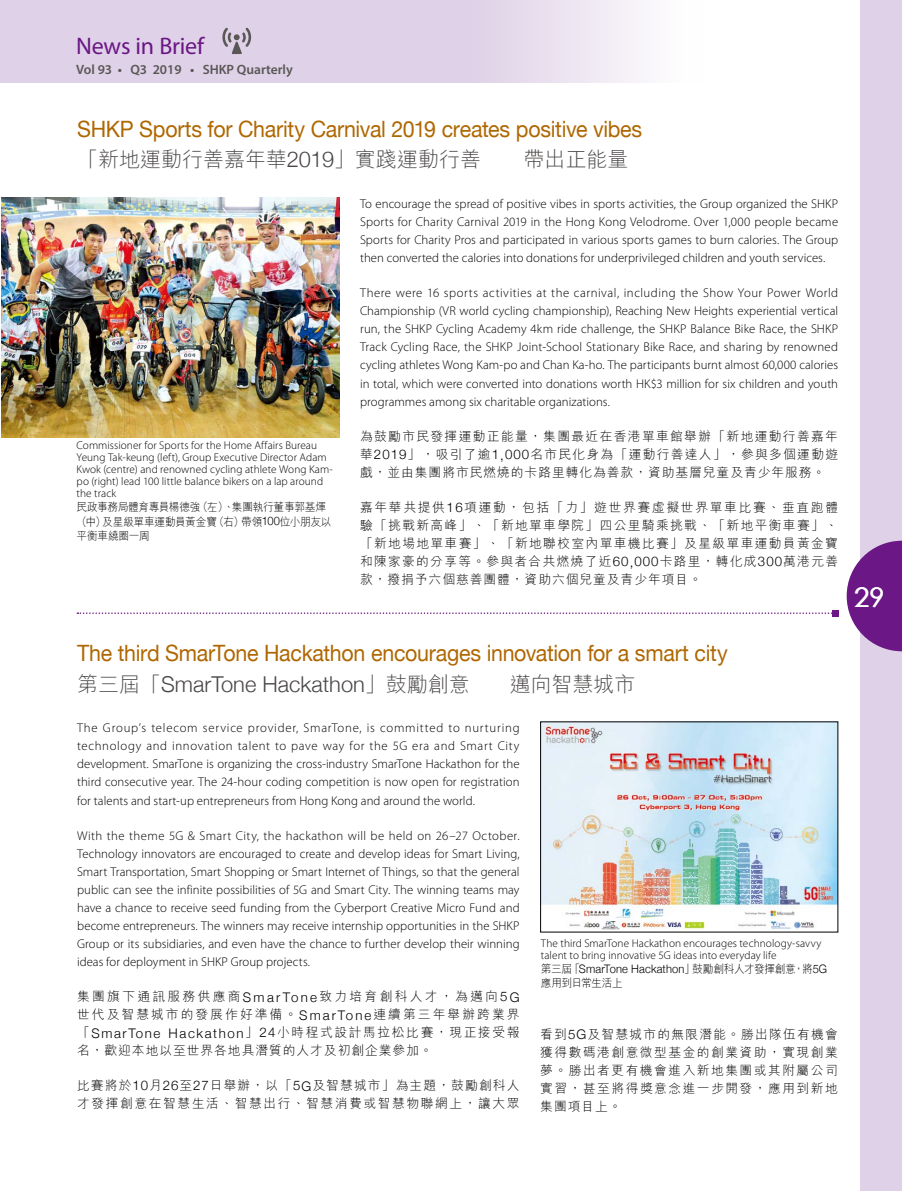
<style>
.page{position:relative;width:902px;height:1191px;background:#fff}
.page>*{position:absolute;margin:0;border:0;box-sizing:border-box;transform-origin:0 0}
.t1{font:27px "Century Gothic";color:#fff}
.t2{font:24px "Myriad Pro";letter-spacing:-.01em;color:#6b1785}
.t3{font:22.5px "Helvetica Neue";letter-spacing:-.015em;color:#af6700;scale:.95 1}
.t4{font:300 21.9px "Helvetica Neue";color:#4a4746}
.t5{font:300 21px "M Hei HK";color:#4a4746}
.t6{font:600 13.5px "Myriad Pro";color:#5a5757}
.t7{font:300 12.75px/18px "Myriad Pro";letter-spacing:.005em;color:#000;text-align:justify}
.t8{font:300 12.75px/18px "M Hei HK";letter-spacing:.1em;color:#000;text-align:justify}
.t9{font:300 12.75px/18px "M Hei HK";letter-spacing:.125em;color:#000}
.t10{font:300 11.7px "Helvetica Neue";letter-spacing:.015em;color:#000;scale:.95 1}
.t11{font:300 11.25px/12px "Myriad Pro";letter-spacing:.005em;color:#000}
.t12{font:300 11.25px/14.2px "M Hei HK";letter-spacing:-.03em;color:#000;scale:.95 1}
.s1{font-family:"Helvetica Neue";font-size:21.9px}
.s2{font-family:"Helvetica Neue";font-size:11.7px}
.s3{font-family:"Helvetica Neue";font-size:13.2px}
.s4{font-family:"M Hei HK";font-size:21px}
.s5{font-family:"M Hei HK";font-size:11.25px}
</style>
<div class="page">
<svg style="left:77px;top:610px;width:761px;height:6px"></svg>
<img style="left:542px;top:723px;width:294px;height:207px">
<img style="left:2px;top:197px;width:338px;height:240px">
<svg style="left:0;top:0;width:641px;height:83px;background:#e2d5e9"></svg>
<div style="left:860px;top:0;width:41px;height:1191px;background:#dfd1e7"></div>
<svg style="left:846px;top:541px;width:55px;height:110px"></svg>
<svg style="left:222px;top:28px;width:29px;height:26px"></svg>
<h2 class="t2" style="left:76px;top:31px;width:129px">News in Brief</h2>
<p class="t6" style="left:76px;top:61px;width:218px">Vol 93 • Q3 2019 • SHKP Quarterly</p>
<h3 class="t3" style="left:77px;top:113px;width:596px">SHKP Sports for Charity Carnival 2019 creates positive vibes</h3>
<h3 class="t5" style="left:77px;top:149px;width:405px">「新地運動行善嘉年華<span class="s1">2019</span>」實踐運動行善</h3>
<h3 class="t5" style="left:523px;top:149px;width:106px">帶出正能量</h3>
<p class="t11" style="left:77px;top:439px;width:258px">Commissioner for Sports for the Home Affairs Bureau Yeung Tak-keung (left), Group Executive Director Adam Kwok (centre) and renowned cycling athlete Wong Kam&shy;po (right) lead 100 little balance bikers on a lap around the track</p>
<p class="t12" style="left:77px;top:500px;width:270px">民政事務局體育專員楊德強（左）、集團執行董事郭基煇（中）及星級單車運動員黃金寶（右）帶領<span class="s2">100</span>位小朋友以平衡車繞圈一周</p>
<p class="t7" style="left:360px;top:195px;width:479px">To encourage the spread of positive vibes in sports activities, the Group organized the SHKP Sports for Charity Carnival 2019 in the Hong Kong Velodrome. Over 1,000 people became Sports for Charity Pros and participated in various sports games to burn calories. The Group then converted the calories into donations for underprivileged children and youth services.</p>
<p class="t7" style="left:360px;top:284px;width:479px">There were 16 sports activities at the carnival, including the Show Your Power World Championship (VR world cycling championship), Reaching New Heights experiential vertical run, the SHKP Cycling Academy 4km ride challenge, the SHKP Balance Bike Race, the SHKP Track Cycling Race, the SHKP Joint-School Stationary Bike Race, and sharing by renowned cycling athletes Wong Kam-po and Chan Ka-ho. The participants burnt almost 60,000 calories in total, which were converted into donations worth HK$3 million for six children and youth programmes among six charitable organizations.</p>
<p class="t8" style="left:360px;top:427px;width:479px">為鼓勵市民發揮運動正能量，集團最近在香港單車館舉辦「新地運動行善嘉年華<span class="s3">2019</span>」，吸引了逾<span class="s3">1,000</span>名市民化身為「運動行善達人」，參與多個運動遊戲，並由集團將市民燃燒的卡路里轉化為善款，資助基層兒童及青少年服務。</p>
<p class="t8" style="left:360px;top:498px;width:479px">嘉年華共提供<span class="s3">16</span>項運動，包括「力」遊世界賽虛擬世界單車比賽、垂直跑體驗「挑戰新高峰」、「新地單車學院」四公里騎乘挑戰、「新地平衡車賽」、「新地場地單車賽」、「新地聯校室內單車機比賽」及星級單車運動員黃金寶和陳家豪的分享等。參與者合共燃燒了近<span class="s3">60,000</span>卡路里，轉化成<span class="s3">300</span>萬港元善款，撥捐予六個慈善團體，資助六個兒童及青少年項目。</p>
<h3 class="t3" style="left:77px;top:637px;width:686px">The third SmarTone Hackathon encourages innovation for a smart city</h3>
<h3 class="t4" style="left:77px;top:666px;width:394px"><span class="s4">第三屆「</span>SmarTone Hackathon<span class="s4">」鼓勵創意</span></h3>
<h3 class="t5" style="left:509px;top:673px;width:127px">邁向智慧城市</h3>
<p class="t7" style="left:77px;top:719px;width:444px">The Group’s telecom service provider, SmarTone, is committed to nurturing technology and innovation talent to pave way for the 5G era and Smart City development. SmarTone is organizing the cross-industry SmarTone Hackathon for the third consecutive year. The 24-hour coding competition is now open for registration for talents and start-up entrepreneurs from Hong Kong and around the world.</p>
<p class="t7" style="left:77px;top:826px;width:444px">With the theme 5G &amp; Smart City, the hackathon will be held on 26–27 October.<br>Technology innovators are encouraged to create and develop ideas for Smart Living, Smart Transportation, Smart Shopping or Smart Internet of Things, so that the general public can see the infinite possibilities of 5G and Smart City. The winning teams may have a chance to receive seed funding from the Cyberport Creative Micro Fund and become entrepreneurs. The winners may receive internship opportunities in the SHKP Group or its subsidiaries, and even have the chance to further develop their winning ideas for deployment in SHKP Group projects.</p>
<p class="t8" style="left:77px;top:987px;width:444px">集團旗下通訊服務供應商<span class="s3">SmarTone</span>致力培育創科人才，為邁向<span class="s3">5G</span>世代及智慧城市的發展作好準備。<span class="s3">SmarTone</span>連續第三年舉辦跨業界「<span class="s3">SmarTone Hackathon</span>」<span class="s3">24</span>小時程式設計馬拉松比賽，現正接受報名，歡迎本地以至世界各地具潛質的人才及初創企業參加。</p>
<p class="t9" style="left:77px;top:1076px;width:444px">比賽將於<span class="s3">10</span>月<span class="s3">26</span>至<span class="s3">27</span>日舉辦，以「<span class="s3">5G</span>及智慧城市」為主題，鼓勵創科人才發揮創意在智慧生活、智慧出行、智慧消費或智慧物聯網上，讓大眾</p>
<p class="t11" style="left:541px;top:937px;width:282px">The third SmarTone Hackathon encourages technology-savvy talent to bring innovative 5G ideas into everyday life</p>
<p class="t10" style="left:541px;top:959px;width:303px"><span class="s5">第三屆「</span>SmarTone Hackathon<span class="s5">」鼓勵創科人才發揮創意，將</span>5G</p>
<p class="t12" style="left:541px;top:976px;width:88px">應用到日常生活上</p>
<p class="t8" style="left:540px;top:1025px;width:299px">看到<span class="s3">5G</span>及智慧城市的無限潛能。勝出隊伍有機會獲得數碼港創意微型基金的創業資助，實現創業夢。勝出者更有機會進入新地集團或其附屬公司實習，甚至將得獎意念進一步開發，應用到新地集團項目上。</p>
<h1 class="t1" style="left:853px;top:581px;width:32px">29</h1>
</div>
